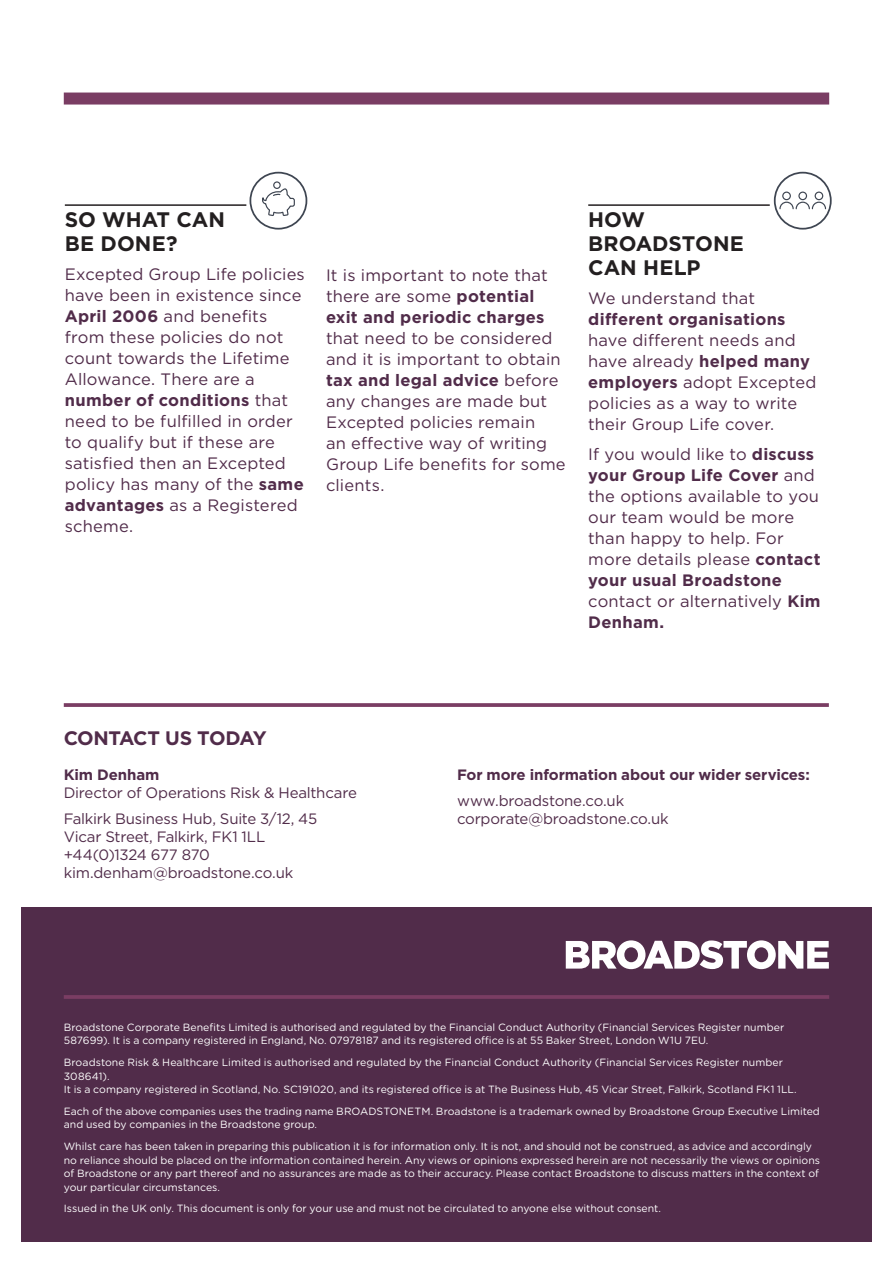
<style>
.page{position:relative;width:893px;height:1263px;background:#fff}
.page>*{position:absolute;margin:0;border:0;box-sizing:border-box;transform-origin:0 0}
.subhead1{font:700 21px/24px "Gotham";color:#231f20}
.t1{font:700 19.5px "Gotham";letter-spacing:-.04em;color:#512c4a}
.Body_copy{font:16.5px/21px "Gotham";letter-spacing:.01em;color:#512c4a}
.Body_copy-2{font:15px/18px "Gotham";letter-spacing:-.015em;color:#512c4a}
.Body_copy-3{font:700 15px "Gotham";letter-spacing:-.01em;color:#512c4a}
.Body_copy-4{font:10.5px/13.5px "Gotham Rounded";color:#fff}
.s1{font-weight:700}
</style>
<div class="page">
<div style="left:21px;top:907px;width:851px;height:335px;background:#512c4a"></div>
<svg style="left:566px;top:940px;width:263px;height:29px"></svg>
<div style="left:64px;top:93px;width:765px;height:12px;background:#7a3d63"></div>
<svg style="left:64px;top:703px;width:765px;height:4px;background:#81486c"></svg>
<hr style="left:64px;top:995px;width:765px;height:4px;background:#7a3d63">
<hr style="left:65px;top:204px;width:181px;height:2px;background:#231f20">
<hr style="left:588px;top:204px;width:182px;height:2px;background:#231f20">
<svg style="left:250px;top:172px;width:57px;height:58px"></svg>
<svg style="left:774px;top:172px;width:58px;height:58px"></svg>
<p class="subhead1" style="left:65px;top:208px;width:162px">SO WHAT CAN<br>BE DONE?</p>
<p class="Body_copy" style="left:65px;top:264px;width:242px">Excepted Group Life policies have been in existence since<br><span class="s1">April 2006</span> and benefits from these policies do not count towards the Lifetime<br>Allowance. There are a <span class="s1">number of conditions</span> that need to be fulfilled in order to qualify but if these are satisfied then an Excepted policy has many of the <span class="s1">same advantages</span> as a Registered scheme.</p>
<p class="Body_copy" style="left:326px;top:264px;width:241px">It is important to note that there are some <span class="s1">potential exit and periodic charges </span>that need to be considered and it is important to obtain <span class="s1">tax and legal advice</span> before any changes are made but<br>Excepted policies remain<br>an effective way of writing<br>Group Life benefits for some clients.</p>
<p class="subhead1" style="left:588px;top:208px;width:157px">HOW<br>BROADSTONE<br>CAN HELP</p>
<p class="Body_copy" style="left:588px;top:288px;width:230px">We understand that <span class="s1">different organisations </span>have different needs and have already <span class="s1">helped many employers</span> adopt Excepted policies as a way to write their Group Life cover.</p>
<p class="Body_copy" style="left:588px;top:443px;width:234px">If you would like to <span class="s1">discuss your Group Life Cover</span> and the options available to you our team would be more than happy to help. For more details please <span class="s1">contact your usual Broadstone </span>contact or alternatively <span class="s1">Kim<br>Denham.</span></p>
<p class="t1" style="left:64px;top:725px;width:204px">CONTACT US TODAY</p>
<p class="Body_copy-2" style="left:64px;top:765px;width:295px"><span class="s1">Kim Denham<br></span>Director of Operations Risk &amp; Healthcare</p>
<p class="Body_copy-2" style="left:64px;top:809px;width:255px">Falkirk Business Hub, Suite 3/12, 45<br>Vicar Street, Falkirk, FK1 1LL +44(0)1324 677 870 kim.denham@broadstone.co.uk</p>
<p class="Body_copy-3" style="left:457px;top:764px;width:354px">For more information about our wider services:</p>
<p class="Body_copy-2" style="left:457px;top:791px;width:213px">www.broadstone.co.uk corporate@broadstone.co.uk</p>
<p class="Body_copy-4" style="left:64px;top:1020px;width:722px">Broadstone Corporate Benefits Limited is authorised and regulated by the Financial Conduct Authority (Financial Services Register number<br>587699). It is a company registered in England, No. 07978187 and its registered office is at 55 Baker Street, London W1U 7EU.</p>
<p class="Body_copy-4" style="left:64px;top:1055px;width:734px">Broadstone Risk &amp; Healthcare Limited is authorised and regulated by the Financial Conduct Authority (Financial Services Register number<br>308641).<br>It is a company registered in Scotland, No. SC191020, and its registered office is at The Business Hub, 45 Vicar Street, Falkirk, Scotland FK1 1LL.</p>
<p class="Body_copy-4" style="left:64px;top:1104px;width:758px">Each of the above companies uses the trading name BROADSTONETM. Broadstone is a trademark owned by Broadstone Group Executive Limited and used by companies in the Broadstone group.</p>
<p class="Body_copy-4" style="left:64px;top:1139px;width:758px">Whilst care has been taken in preparing this publication it is for information only. It is not, and should not be construed, as advice and accordingly no reliance should be placed on the information contained herein. Any views or opinions expressed herein are not necessarily the views or opinions of Broadstone or any part thereof and no assurances are made as to their accuracy. Please contact Broadstone to discuss matters in the context of your particular circumstances.</p>
<p class="Body_copy-4" style="left:64px;top:1201px;width:599px">Issued in the UK only. This document is only for your use and must not be circulated to anyone else without consent.</p>
</div>
